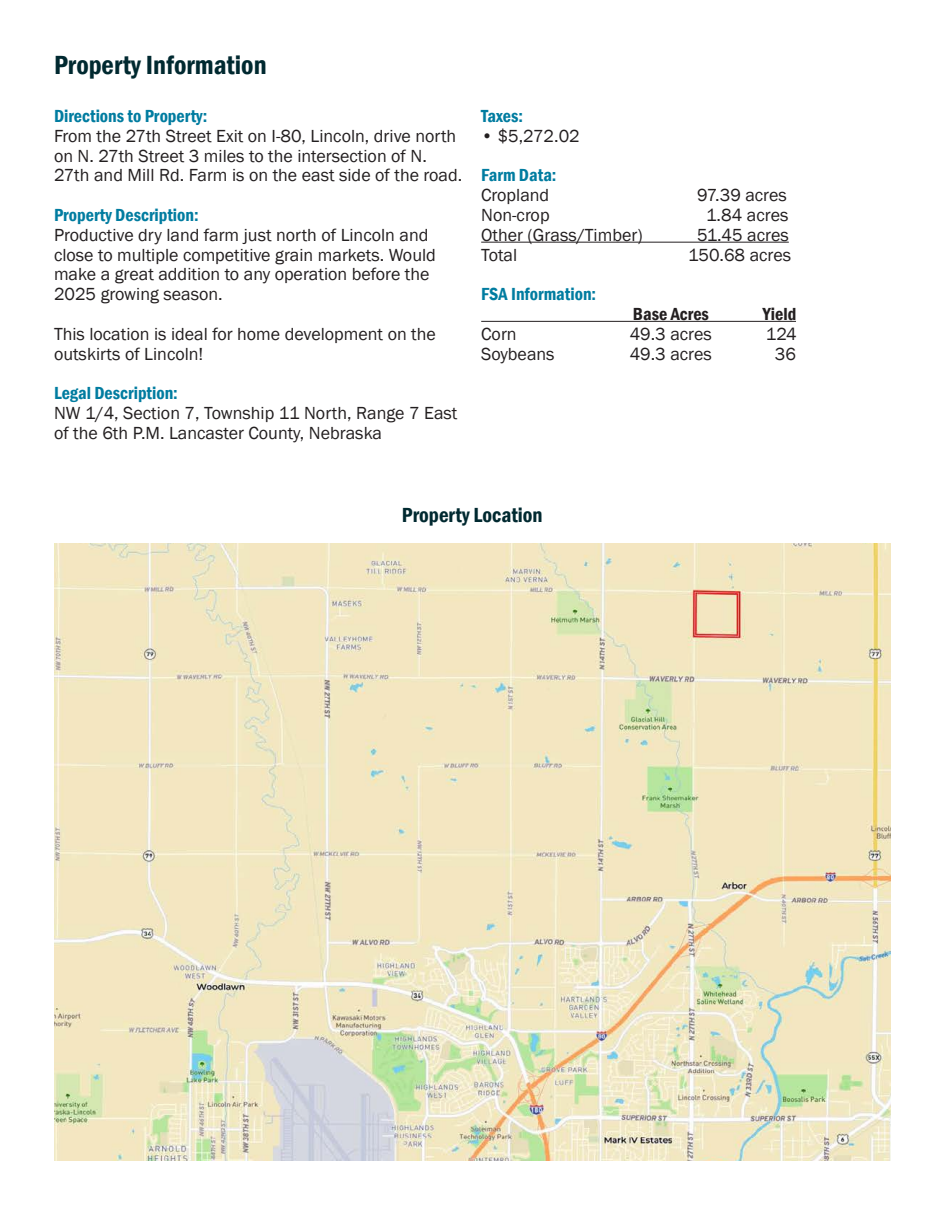
<style>
.page{position:relative;width:945px;height:1215px;background:#fff}
.page>*{position:absolute;margin:0;border:0;box-sizing:border-box;transform-origin:0 0}
.t1{font:600 condensed 27px "Franklin Gothic";color:#002930}
.t2{font:600 condensed 21px "Franklin Gothic";color:#002930}
.t3{font:18px/19.8px "Franklin Gothic";color:#231f20}
.t4{font:600 condensed 18px "Franklin Gothic";color:#007ca0}
.t5{font:600 condensed 18px "Franklin Gothic";color:#231f20}
</style>
<div class="page">
<hr style="left:481px;top:242px;width:308px;height:1px;background:#231f20">
<hr style="left:481px;top:321px;width:315px;height:1px;background:#231f20">
<img style="left:54px;top:544px;width:836px;height:617px">
<p class="t1" style="left:54px;top:47px;width:214px">Property Information</p>
<p class="t4" style="left:54px;top:104px;width:155px">Directions to Property:</p>
<p class="t3" style="left:54px;top:126px;width:410px">From the 27th Street Exit on I-80, Lincoln, drive north on N. 27th Street 3 miles to the intersection of N.<br>27th and Mill Rd. Farm is on the east side of the road.</p>
<p class="t4" style="left:54px;top:203px;width:146px">Property Description:</p>
<p class="t3" style="left:54px;top:225px;width:383px">Productive dry land farm just north of Lincoln and close to multiple competitive grain markets. Would make a great addition to any operation before the 2025 growing season.</p>
<p class="t3" style="left:54px;top:324px;width:383px">This location is ideal for home development on the outskirts of Lincoln!</p>
<p class="t4" style="left:54px;top:381px;width:125px">Legal Description:</p>
<p class="t3" style="left:54px;top:403px;width:405px">NW 1/4, Section 7, Township 11 North, Range 7 East of the 6th P.M. Lancaster County, Nebraska</p>
<p class="t4" style="left:481px;top:104px;width:43px">Taxes:</p>
<p class="t3" style="left:481px;top:126px;width:100px">• $5,272.02</p>
<p class="t4" style="left:481px;top:163px;width:77px">Farm Data:</p>
<p class="t3" style="left:481px;top:186px;width:70px">Cropland</p>
<p class="t3" style="left:697px;top:186px;width:91px">97.39 acres</p>
<p class="t3" style="left:481px;top:205px;width:70px">Non-crop</p>
<p class="t3" style="left:706px;top:205px;width:84px">1.84 acres</p>
<p class="t3" style="left:481px;top:225px;width:163px">Other (Grass/Timber)</p>
<p class="t3" style="left:697px;top:225px;width:93px">51.45 acres</p>
<p class="t3" style="left:481px;top:245px;width:38px">Total</p>
<p class="t3" style="left:688px;top:245px;width:105px">150.68 acres</p>
<p class="t4" style="left:481px;top:282px;width:116px">FSA Information:</p>
<p class="t5" style="left:633px;top:302px;width:78px">Base Acres</p>
<p class="t5" style="left:763px;top:302px;width:35px">Yield</p>
<p class="t3" style="left:481px;top:324px;width:37px">Corn</p>
<p class="t3" style="left:630px;top:324px;width:84px">49.3 acres</p>
<p class="t3" style="left:766px;top:324px;width:32px">124</p>
<p class="t3" style="left:481px;top:344px;width:75px">Soybeans</p>
<p class="t3" style="left:630px;top:344px;width:84px">49.3 acres</p>
<p class="t3" style="left:775px;top:344px;width:23px">36</p>
<p class="t2" style="left:402px;top:501px;width:142px">Property Location</p>
</div>
